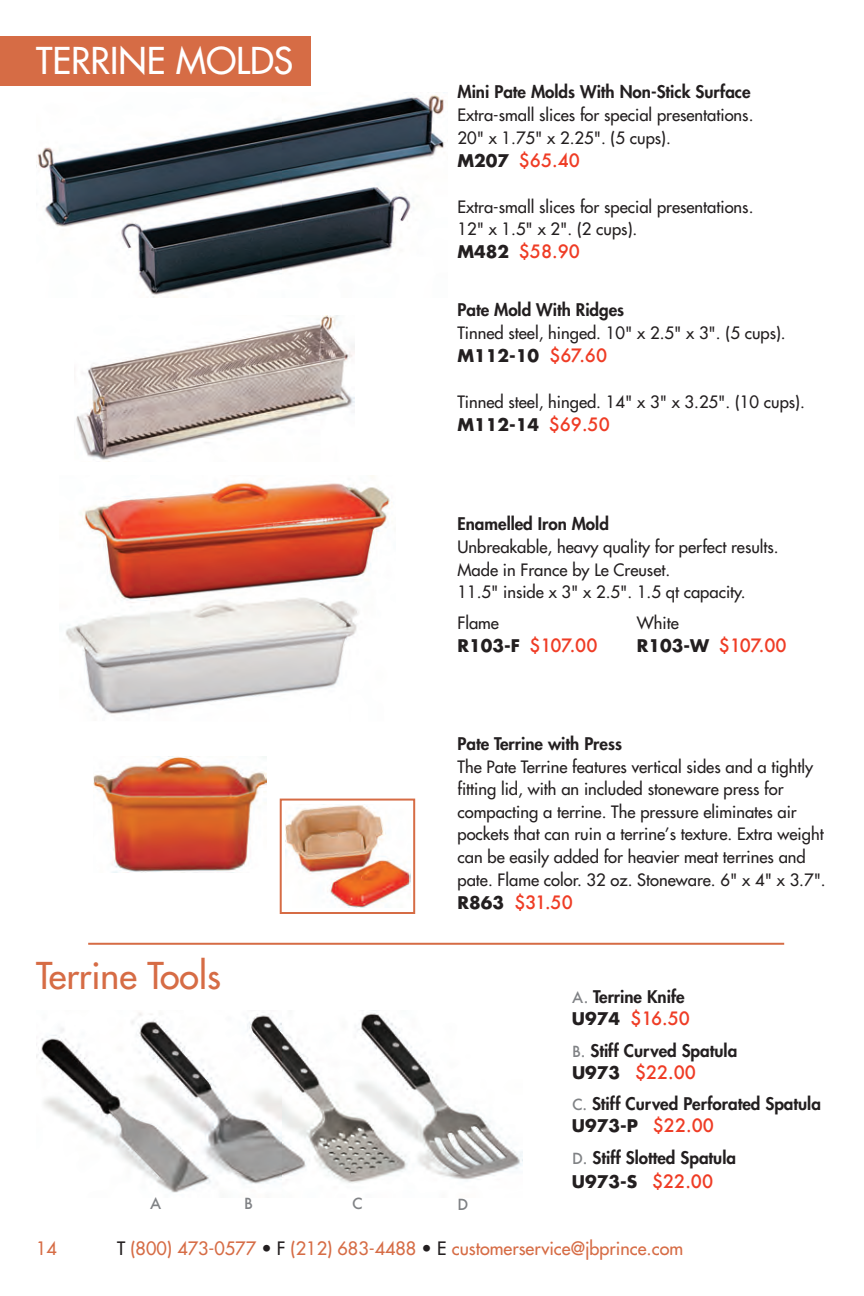
<style>
.page{position:relative;width:864px;height:1296px;background:#fff}
.page>*{position:absolute;margin:0;border:0;box-sizing:border-box;transform-origin:0 0}
.t1{font:36px "Futura";color:#fff}
.t2{font:36px "Futura";color:#d66c45}
.t3{font:500 18px "Futura";color:#ef3c25}
.t4{font:18px "Futura";color:#d66c45}
.t5{font:800 17px/22px "Futura";color:#231f20}
.t6{font:700 17px "Futura";color:#231f20}
.t7{font:16.6px/22.6px "Futura";color:#231f20}
.t8{font:500 15px "Futura";color:#808285}
.s1{font-weight:700;font-size:17px;color:#231f20}
.s2{font-weight:500;font-size:18px;color:#ef3c25}
.s3{font-weight:500;font-size:15px;color:#808285}
.s4{font-weight:700}
.s5{color:#231f20}
</style>
<div class="page">
<img style="left:36px;top:95px;width:412px;height:203px">
<img style="left:76px;top:315px;width:278px;height:147px">
<img style="left:93px;top:756px;width:173px;height:116px">
<img style="left:286px;top:805px;width:125px;height:102px">
<div style="left:280px;top:799px;width:135px;height:115px;border:2px solid #d66c45"></div>
<div style="left:0;top:36px;width:310px;height:50px;background:#d66c45"></div>
<img style="left:36px;top:1010px;width:487px;height:183px">
<hr style="left:88px;top:943px;width:696px;height:2px;background:#d66c45">
<img style="left:66px;top:476px;width:326px;height:238px">
<h1 class="t1" style="left:36px;top:42px;width:259px">TERRINE MOLDS</h1>
<h1 class="t2" style="left:36px;top:958px;width:186px">Terrine Tools</h1>
<p class="t5" style="left:458px;top:83px;width:295px">Mini Pate Molds With Non-Stick Surface</p>
<p class="t7" style="left:458px;top:105px;width:297px">Extra-small slices for special presentations.<br>20" x 1.75" x 2.25". (5 cups).</p>
<p class="t3" style="left:458px;top:148px;width:124px"><span class="s1">M207</span> $65.40</p>
<p class="t7" style="left:458px;top:196px;width:297px">Extra-small slices for special presentations.<br>12" x 1.5" x 2". (2 cups).</p>
<p class="t3" style="left:458px;top:240px;width:124px"><span class="s1">M482</span> $58.90</p>
<p class="t5" style="left:458px;top:300px;width:168px">Pate Mold With Ridges</p>
<p class="t7" style="left:458px;top:322px;width:330px">Tinned steel, hinged. 10" x 2.5" x 3". (5 cups).</p>
<p class="t6" style="left:458px;top:348px;width:151px">M112-10 <span class="s2">$67.60</span></p>
<p class="t7" style="left:458px;top:392px;width:349px">Tinned steel, hinged. 14" x 3" x 3.25". (10 cups).</p>
<p class="t6" style="left:458px;top:417px;width:154px">M112-14 <span class="s2">$69.50</span></p>
<p class="t5" style="left:458px;top:514px;width:153px">Enamelled Iron Mold</p>
<p class="t7" style="left:458px;top:537px;width:323px">Unbreakable, heavy quality for perfect results.<br>Made in France by Le Creuset.<br>11.5" inside x 3" x 2.5". 1.5 qt capacity.</p>
<p class="t7" style="left:458px;top:613px;width:43px">Flame</p>
<p class="t7" style="left:637px;top:613px;width:43px">White</p>
<p class="t3" style="left:458px;top:633px;width:141px"><span class="s1">R103-F</span> $107.00</p>
<p class="t3" style="left:637px;top:633px;width:151px"><span class="s1">R103-W</span> $107.00</p>
<p class="t5" style="left:458px;top:734px;width:166px">Pate Terrine with Press</p>
<p class="t7" style="left:458px;top:756px;width:370px">The Pate Terrine features vertical sides and a tightly fitting lid, with an included stoneware press for compacting a terrine. The pressure eliminates air pockets that can ruin a terrine’s texture. Extra weight can be easily added for heavier meat terrines and pate. Flame color. 32 oz. Stoneware. 6" x 4" x 3.7".</p>
<p class="t3" style="left:458px;top:890px;width:117px"><span class="s1">R863</span> $31.50</p>
<p class="t5" style="left:572px;top:987px;width:114px"><span class="s3">A.</span> Terrine Knife</p>
<p class="t3" style="left:572px;top:1006px;width:120px"><span class="s1">U974</span> $16.50</p>
<p class="t5" style="left:572px;top:1041px;width:167px"><span class="s3">B.</span> Stiff Curved Spatula</p>
<p class="t3" style="left:572px;top:1060px;width:126px"><span class="s1">U973</span> $22.00</p>
<p class="t5" style="left:572px;top:1094px;width:250px"><span class="s3">C.</span> Stiff Curved Perforated Spatula<br><span class="s4">U973-P</span> <span class="s2">$22.00</span></p>
<p class="t5" style="left:572px;top:1147px;width:166px;line-height:24px"><span class="s3">D.</span> Stiff Slotted Spatula<br><span class="s4">U973-S</span> <span class="s2">$22.00</span></p>
<p class="t8" style="left:150px;top:1193px;width:13px">A</p>
<p class="t8" style="left:244px;top:1193px;width:10px">B</p>
<p class="t8" style="left:352px;top:1193px;width:12px">C</p>
<p class="t8" style="left:458px;top:1194px;width:12px">D</p>
<p class="t4" style="left:36px;top:1239px;width:22px">14</p>
<p class="t4" style="left:117px;top:1239px;width:568px"><span class="s5">T</span> (800) 473-0577 <span class="s5">• F</span> (212) 683-4488 <span class="s5">• E</span> customerservice@jbprince.com</p>
</div>
